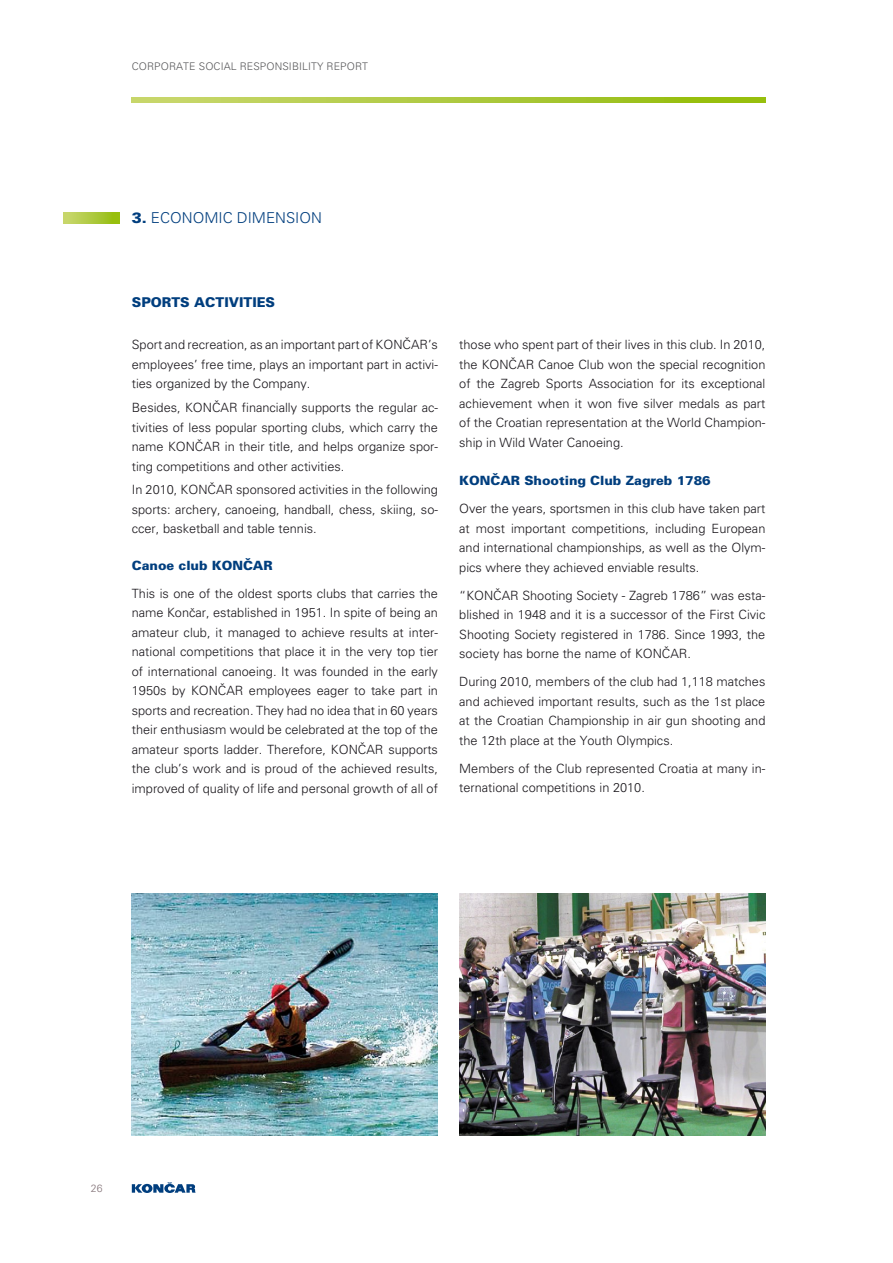
<style>
.page{position:relative;width:893px;height:1263px;background:#fff}
.page>*{position:absolute;margin:0;border:0;box-sizing:border-box;transform-origin:0 0}
.t1{font:300 15px "Univers";color:#003e7e}
.t2{font:900 13.5px "Univers";color:#003e7e}
.t3{font:300 12.75px/19.5px "Univers";color:#1a171c;text-align:justify}
.t4{font:900 12.75px "Univers";color:#003e7e}
.t5{font:300 10.5px "Univers";letter-spacing:.01em;color:#58585a}
.t6{font:300 10.5px "Univers";color:#85757a}
.s1{font-weight:900}
</style>
<div class="page">
<svg style="left:132px;top:98px;width:633px;height:4px;background:#aec93d"></svg>
<svg style="left:132px;top:1182px;width:64px;height:11px"></svg>
<svg style="left:64px;top:213px;width:55px;height:10px"></svg>
<img style="left:132px;top:893px;width:306px;height:242px">
<img style="left:459px;top:893px;width:306px;height:242px">
<p class="t5" style="left:132px;top:60px;width:238px">CORPORATE SOCIAL RESPONSIBILITY REPORT</p>
<p class="t1" style="left:132px;top:209px;width:192px"><span class="s1">3.</span> ECONOMIC DIMENSION</p>
<p class="t2" style="left:132px;top:294px;width:145px">SPORTS ACTIVITIES</p>
<p class="t3" style="left:132px;top:335px;width:308px">Sport and recreation, as an important part of KONČAR’s employees’ free time, plays an important part in activi&shy;ties organized by the Company.</p>
<p class="t3" style="left:132px;top:398px;width:308px">Besides, KONČAR financially supports the regular ac&shy;tivities of less popular sporting clubs, which carry the name KONČAR in their title, and helps organize spor&shy;ting competitions and other activities.</p>
<p class="t3" style="left:132px;top:480px;width:308px">In 2010, KONČAR sponsored activities in the following sports: archery, canoeing, handball, chess, skiing, so&shy;ccer, basketball and table tennis.</p>
<p class="t4" style="left:132px;top:557px;width:142px">Canoe club KONČAR</p>
<p class="t3" style="left:132px;top:583px;width:308px">This is one of the oldest sports clubs that carries the name Končar, established in 1951. In spite of being an amateur club, it managed to achieve results at inter&shy;national competitions that place it in the very top tier of international canoeing. It was founded in the early 1950s by KONČAR employees eager to take part in sports and recreation. They had no idea that in 60 years their enthusiasm would be celebrated at the top of the amateur sports ladder. Therefore, KONČAR supports the club’s work and is proud of the achieved results, improved of quality of life and personal growth of all of</p>
<p class="t3" style="left:459px;top:335px;width:308px">those who spent part of their lives in this club. In 2010, the KONČAR Canoe Club won the special recognition of the Zagreb Sports Association for its exceptional achievement when it won five silver medals as part of the Croatian representation at the World Champion&shy;ship in Wild Water Canoeing.</p>
<p class="t4" style="left:459px;top:473px;width:253px">KONČAR Shooting Club Zagreb 1786</p>
<p class="t3" style="left:459px;top:499px;width:308px">Over the years, sportsmen in this club have taken part at most important competitions, including European and international championships, as well as the Olym&shy;pics where they achieved enviable results.</p>
<p class="t3" style="left:459px;top:585px;width:308px">“KONČAR Shooting Society - Zagreb 1786” was esta&shy;blished in 1948 and it is a successor of the First Civic Shooting Society registered in 1786. Since 1993, the society has borne the name of KONČAR.</p>
<p class="t3" style="left:459px;top:672px;width:308px">During 2010, members of the club had 1,118 matches and achieved important results, such as the 1st place at the Croatian Championship in air gun shooting and the 12th place at the Youth Olympics.</p>
<p class="t3" style="left:459px;top:758px;width:308px">Members of the Club represented Croatia at many in&shy;ternational competitions in 2010.</p>
<p class="t6" style="left:91px;top:1182px;width:13px">26</p>
</div>
